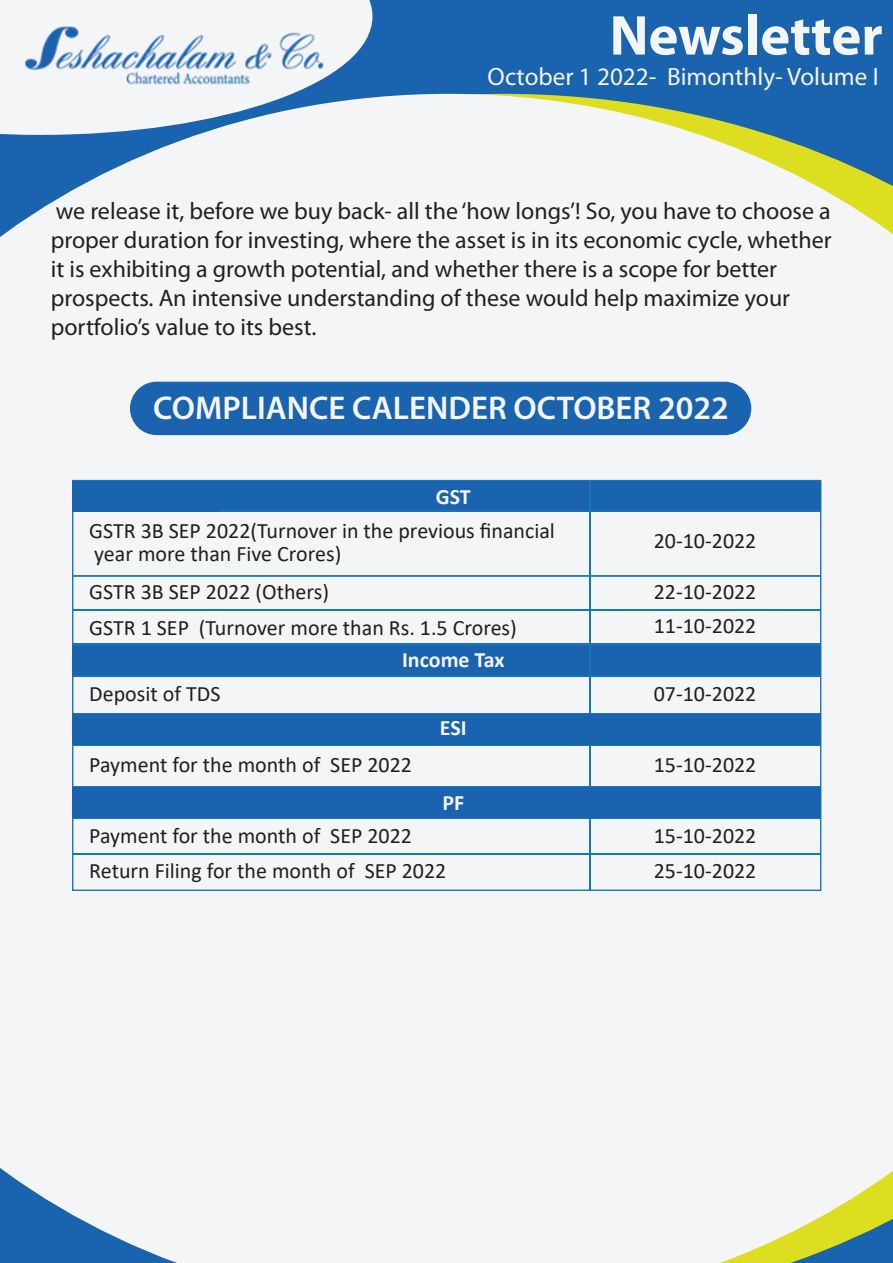
<style>
.page{position:relative;width:893px;height:1263px;background:#1a63af}
.page>*{position:absolute;margin:0;border:0;box-sizing:border-box;transform-origin:0 0}
.t1{font:700 56.55px "Myriad Pro";color:#f4f5f6}
.t2{font:600 33px "Myriad Pro";color:#f4f5f6}
.t3{font:25.05px "Myriad Pro";color:#f4f5f6}
.t4{font:24px/28.8px "Myriad Pro";color:#231f20}
.t5{font:22.05px/23.5px "Calibri";color:#211e1e}
.t6{font:700 22.05px "Calibri";color:#f4f5f6}
</style>
<div class="page">
<div style="left:0;top:94px;width:893px;height:1169px;background:#f4f5f6"></div>
<div style="left:130px;top:382px;width:621px;height:53px;background:#1a63af;border-radius:27px"></div>
<svg style="left:0;top:0;width:372px;height:135px;fill:#f4f5f6"></svg>
<img style="left:20px;top:16px;width:307px;height:79px">
<div style="left:73px;top:481px;width:748px;height:31px;background:#1a63af"></div>
<div style="left:73px;top:645px;width:748px;height:31px;background:#1a63af"></div>
<hr style="left:590px;top:480px;width:1px;height:410px;background:#1677bc">
<hr style="left:219px;top:510px;width:602px;height:2px;background:#1677bc">
<hr style="left:73px;top:575px;width:748px;height:2px;background:#1677bc">
<hr style="left:73px;top:609px;width:748px;height:2px;background:#1677bc">
<hr style="left:73px;top:713px;width:748px;height:2px;background:#1677bc">
<hr style="left:73px;top:744px;width:748px;height:2px;background:#1677bc">
<hr style="left:73px;top:786px;width:748px;height:1px;background:#1677bc">
<hr style="left:73px;top:817px;width:748px;height:2px;background:#1677bc">
<hr style="left:73px;top:853px;width:748px;height:2px;background:#1677bc">
<hr style="left:73px;top:643px;width:748px;height:2px;background:#1677bc">
<hr style="left:73px;top:675px;width:748px;height:2px;background:#1677bc">
<div style="left:73px;top:714px;width:748px;height:31px;background:#1a63af"></div>
<div style="left:73px;top:787px;width:748px;height:31px;background:#1a63af"></div>
<h1 class="t1" style="left:610px;top:-1px;width:275px">Newsletter</h1>
<p class="t3" style="left:488px;top:61px;width:393px">October 1 2022- Bimonthly- Volume I</p>
<p class="t4" style="left:51px;top:197px;width:782px">we release it, before we buy back- all the ‘how longs’! So, you have to choose a proper duration for investing, where the asset is in its economic cycle, whether it is exhibiting a growth potential, and whether there is a scope for better prospects. An intensive understanding of these would help maximize your portfolio’s value to its best.</p>
<h2 class="t2" style="left:153px;top:387px;width:577px">COMPLIANCE CALENDER OCTOBER 2022</h2>
<p class="t6" style="left:436px;top:481px;width:37px">GST</p>
<p class="t5" style="left:89px;top:518px;width:467px">GSTR 3B SEP 2022(Turnover in the previous financial year more than Five Crores)</p>
<p class="t5" style="left:654px;top:528px;width:104px">20-10-2022</p>
<p class="t5" style="left:89px;top:579px;width:241px">GSTR 3B SEP 2022 (Others)</p>
<p class="t5" style="left:654px;top:579px;width:104px">22-10-2022</p>
<p class="t5" style="left:89px;top:615px;width:429px">GSTR 1 SEP (Turnover more than Rs. 1.5 Crores)</p>
<p class="t5" style="left:654px;top:614px;width:104px">11-10-2022</p>
<p class="t6" style="left:402px;top:644px;width:104px">Income Tax</p>
<p class="t5" style="left:89px;top:681px;width:133px">Deposit of TDS</p>
<p class="t5" style="left:654px;top:681px;width:104px">07-10-2022</p>
<p class="t6" style="left:440px;top:712px;width:28px">ESI</p>
<p class="t5" style="left:89px;top:753px;width:324px">Payment for the month of SEP 2022</p>
<p class="t5" style="left:654px;top:753px;width:104px">15-10-2022</p>
<p class="t6" style="left:442px;top:787px;width:23px">PF</p>
<p class="t5" style="left:89px;top:823px;width:324px">Payment for the month of SEP 2022</p>
<p class="t5" style="left:654px;top:823px;width:104px">15-10-2022</p>
<p class="t5" style="left:89px;top:859px;width:359px">Return Filing for the month of SEP 2022</p>
<p class="t5" style="left:654px;top:859px;width:104px">25-10-2022</p>
</div>
